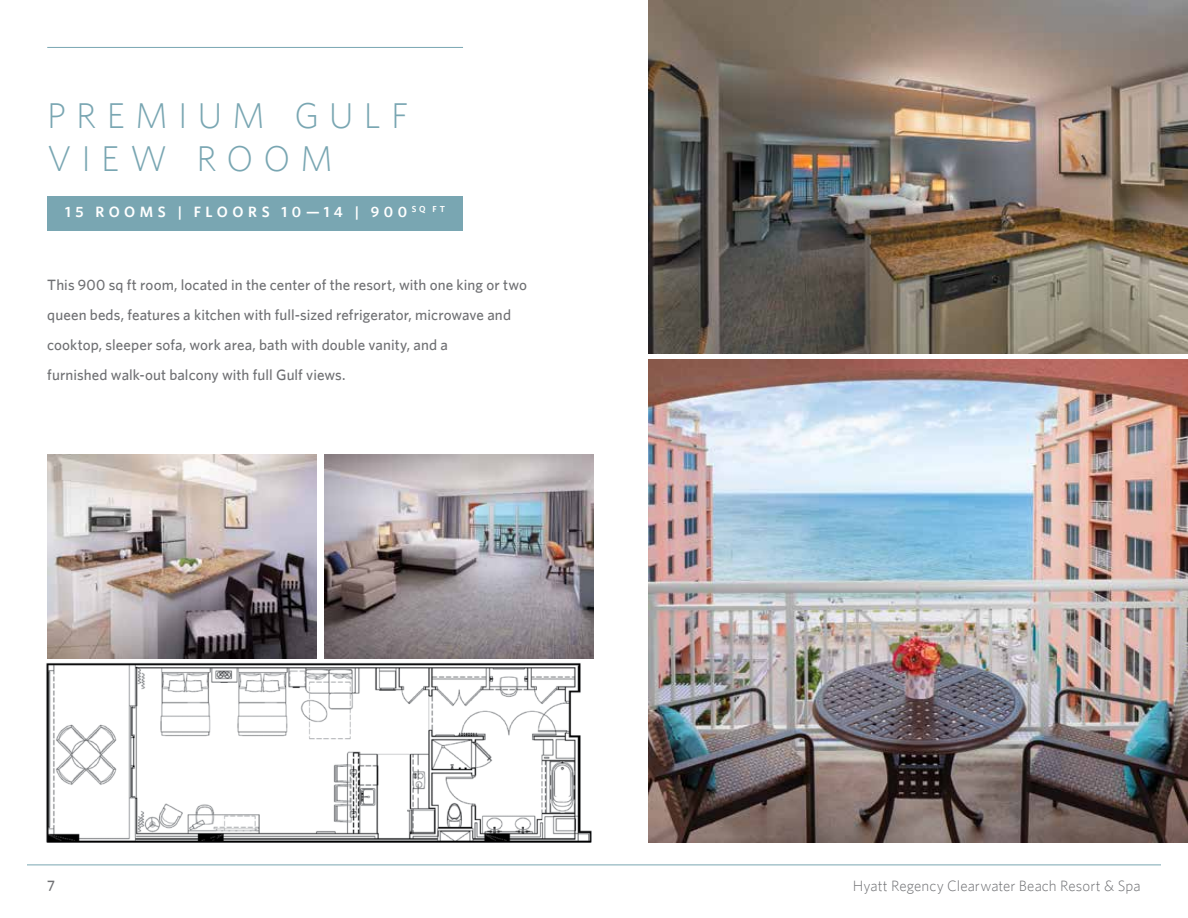
<style>
.page{position:relative;width:1188px;height:918px;background:#fff}
.page>*{position:absolute;margin:0;border:0;box-sizing:border-box;transform-origin:0 0}
.t1{font:300 36px/43.2px "Whitney";letter-spacing:.28em;color:#79a6b2}
.t2{font:500 15px/30px "Whitney";letter-spacing:.005em;color:#6f7073}
.t3{font:300 15px "Whitney";letter-spacing:.005em;color:#6f7073}
.t4{font:600 15px "Whitney";letter-spacing:.3em;color:#fff}
</style>
<div class="page">
<hr style="left:27px;top:865px;width:1134px;height:1px;background:#79a6b2">
<hr style="left:47px;top:47px;width:416px;height:1px;background:#79a6b2">
<div style="left:47px;top:196px;width:416px;height:34px;background:#79a6b2"></div>
<img style="left:46px;top:663px;width:546px;height:179px">
<img style="left:648px;top:0;width:540px;height:353px">
<img style="left:648px;top:360px;width:540px;height:482px">
<img style="left:47px;top:455px;width:270px;height:203px">
<img style="left:325px;top:455px;width:269px;height:203px">
<h1 class="t1" style="left:47px;top:93px;width:362px">PREMIUM GULF<br>VIEW ROOM</h1>
<p class="t4" style="left:65px;top:203px;width:381px">15 ROOMS | FLOORS 10—14 | 900 <sup>SQ</sup> <sup>FT</sup></p>
<p class="t2" style="left:47px;top:270px;width:481px">This 900 sq ft room, located in the center of the resort, with one king or two queen beds, features a kitchen with full-sized refrigerator, microwave and cooktop, sleeper sofa, work area, bath with double vanity, and a<br>furnished walk-out balcony with full Gulf views.</p>
<p class="t2" style="left:47px;top:870px;width:9px">7</p>
<p class="t3" style="left:853px;top:877px;width:289px">Hyatt Regency Clearwater Beach Resort &amp; Spa</p>
</div>
